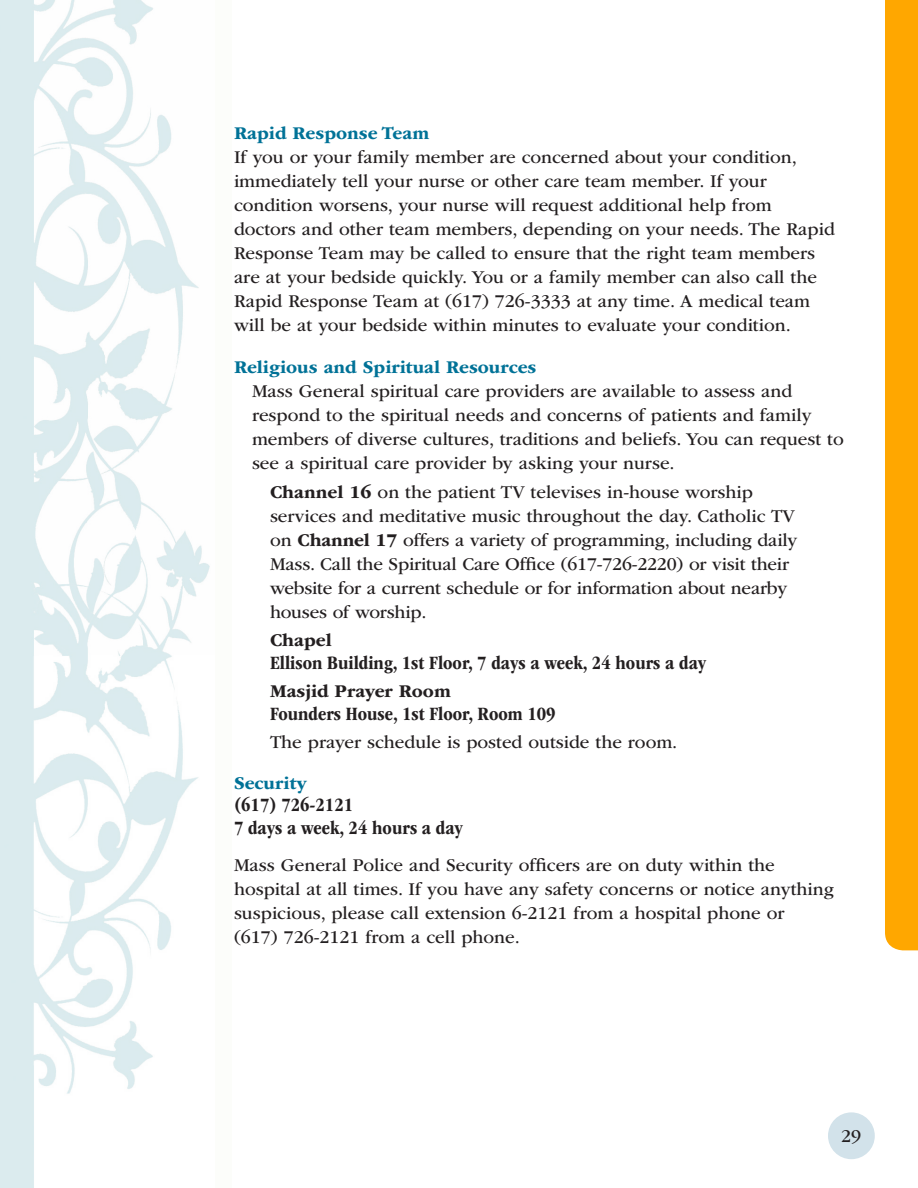
<style>
.page{position:relative;width:918px;height:1188px;background:#fff}
.page>*{position:absolute;margin:0;border:0;box-sizing:border-box;transform-origin:0 0}
.text{font:700 condensed 19.5px "ITC Garamond Std";color:#231f20}
.text-2{font:18.75px/24px "ITC Garamond Std";color:#231f20}
.text-3{font:700 18.75px "ITC Garamond Std";color:#007297}
.text-4{font:700 18.75px "ITC Garamond Std";color:#231f20}
.s1{font-weight:700;color:#007297}
.s2{font-weight:700}
</style>
<div class="page">
<div style="left:828px;top:1112px;width:47px;height:47px;background:#d2e2ea;border-radius:50%"></div>
<div style="left:0;top:0;width:232px;height:1188px;background:#fcfdfa"></div>
<img style="left:0;top:0;width:210px;height:1188px">
<div style="left:885px;top:0;width:33px;height:950px;background:#ffa700"></div>
<p class="text-2" style="left:234px;top:121px;width:602px"><span class="s1">Rapid Response Team<br></span>If you or your family member are concerned about your condition, immediately tell your nurse or other care team member. If your condition worsens, your nurse will request additional help from doctors and other team members, depending on your needs. The Rapid Response Team may be called to ensure that the right team members are at your bedside quickly. You or a family member can also call the Rapid Response Team at (617) 726-3333 at any time. A medical team will be at your bedside within minutes to evaluate your condition.</p>
<p class="text-3" style="left:234px;top:357px;width:304px">Religious and Spiritual Resources</p>
<p class="text-2" style="left:252px;top:379px;width:593px">Mass General spiritual care providers are available to assess and respond to the spiritual needs and concerns of patients and family members of diverse cultures, traditions and beliefs. You can request to see a spiritual care provider by asking your nurse.</p>
<p class="text-2" style="left:270px;top:480px;width:529px"><span class="s2">Channel 16</span> on the patient TV televises in-house worship services and meditative music throughout the day. Catholic TV on <span class="s2">Channel 17</span> offers a variety of programming, including daily Mass. Call the Spiritual Care Office (617-726-2220) or visit their website for a current schedule or for information about nearby houses of worship.</p>
<p class="text-4" style="left:270px;top:630px;width:63px">Chapel</p>
<p class="text" style="left:270px;top:652px;width:438px">Ellison Building, 1st Floor, 7 days a week, 24 hours a day</p>
<p class="text-4" style="left:270px;top:681px;width:182px">Masjid Prayer Room</p>
<p class="text" style="left:270px;top:703px;width:287px">Founders House, 1st Floor, Room 109</p>
<p class="text-2" style="left:270px;top:730px;width:409px">The prayer schedule is posted outside the room.</p>
<p class="text-3" style="left:234px;top:772px;width:74px">Security</p>
<p class="text" style="left:234px;top:794px;width:121px">(617) 726-2121</p>
<p class="text" style="left:234px;top:817px;width:230px">7 days a week, 24 hours a day</p>
<p class="text-2" style="left:234px;top:853px;width:601px">Mass General Police and Security officers are on duty within the hospital at all times. If you have any safety concerns or notice anything suspicious, please call extension 6-2121 from a hospital phone or<br>(617) 726-2121 from a cell phone.</p>
<p class="text-2" style="left:841px;top:1124px;width:21px">29</p>
</div>
